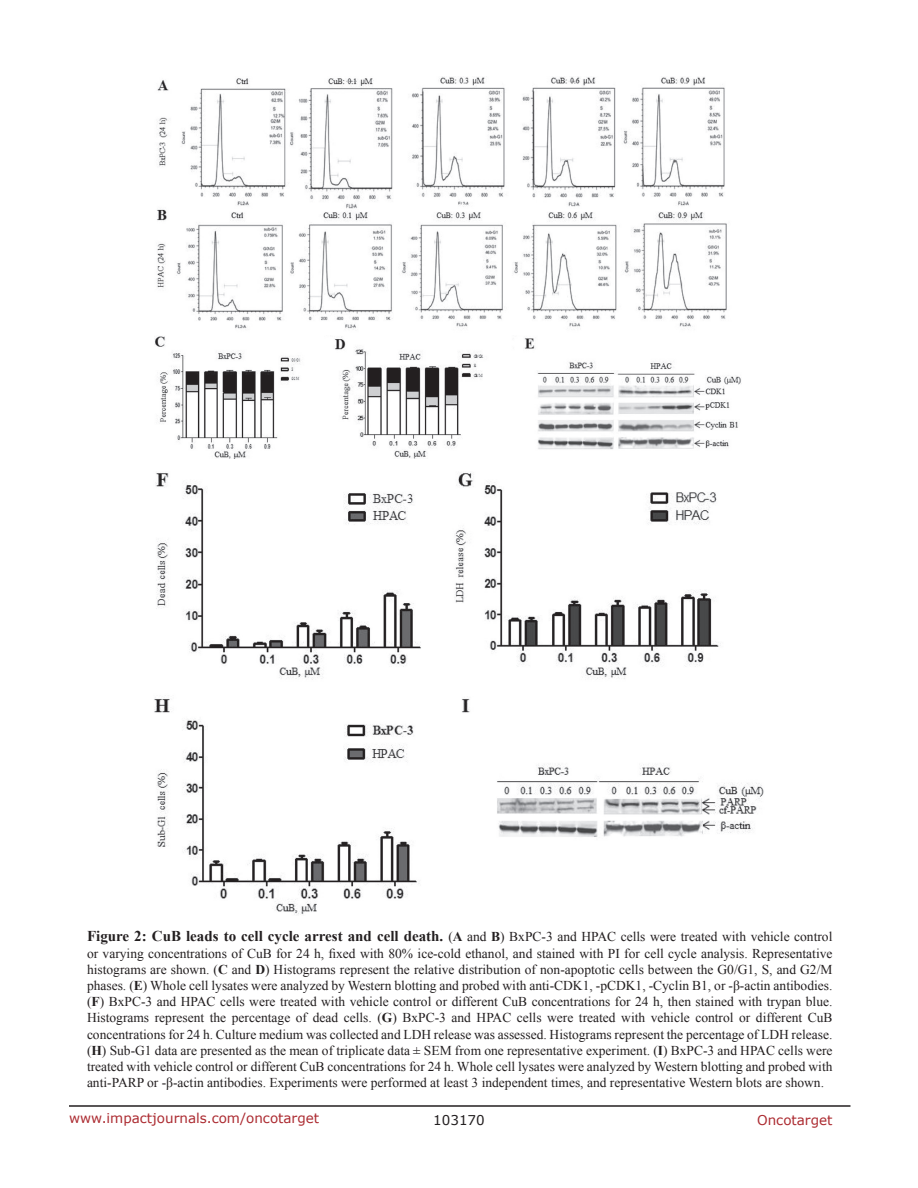
<style>
.page{position:relative;width:918px;height:1188px;background:#fff}
.page>*{position:absolute;margin:0;border:0;box-sizing:border-box;transform-origin:0 0}
.FigureText{font:13.5px/16.2px "Times New Roman";color:#231f20;text-align:justify}
.t1{font:13.5px "Verdana";color:#ac2b31}
.t2{font:13.5px "Verdana";color:#231f20}
.s1{font-weight:700;font-size:15px}
.s2{font-weight:700}
</style>
<div class="page">
<hr style="left:69px;top:1105px;width:781px;height:2px;background:#231f20">
<img style="left:154px;top:76px;width:587px;height:383px">
<img style="left:154px;top:473px;width:610px;height:442px">
<p class="FigureText" style="left:87px;top:929px;width:747px"><span class="s1">Figure 2: CuB leads to cell cycle arrest and cell death.</span> (<span class="s2">A</span> and <span class="s2">B</span>) BxPC-3 and HPAC cells were treated with vehicle control or varying concentrations of CuB for 24 h, fixed with 80% ice-cold ethanol, and stained with PI for cell cycle analysis. Representative histograms are shown. (<span class="s2">C</span> and <span class="s2">D</span>) Histograms represent the relative distribution of non-apoptotic cells between the G0/G1, S, and G2/M phases. (<span class="s2">E</span>) Whole cell lysates were analyzed by Western blotting and probed with anti-CDK1, -pCDK1, -Cyclin B1, or -β-actin antibodies. (<span class="s2">F</span>) BxPC-3 and HPAC cells were treated with vehicle control or different CuB concentrations for 24 h, then stained with trypan blue.<br>Histograms represent the percentage of dead cells. (<span class="s2">G</span>) BxPC-3 and HPAC cells were treated with vehicle control or different CuB concentrations for 24 h. Culture medium was collected and LDH release was assessed. Histograms represent the percentage of LDH release. (<span class="s2">H</span>) Sub-G1 data are presented as the mean of triplicate data ± SEM from one representative experiment. (<span class="s2">I</span>) BxPC-3 and HPAC cells were treated with vehicle control or different CuB concentrations for 24 h. Whole cell lysates were analyzed by Western blotting and probed with anti-PARP or -β-actin antibodies. Experiments were performed at least 3 independent times, and representative Western blots are shown.</p>
<p class="t1" style="left:69px;top:1109px;width:252px">www.impactjournals.com/oncotarget</p>
<p class="t2" style="left:433px;top:1111px;width:53px">103170</p>
<p class="t1" style="left:757px;top:1111px;width:77px">Oncotarget</p>
</div>
